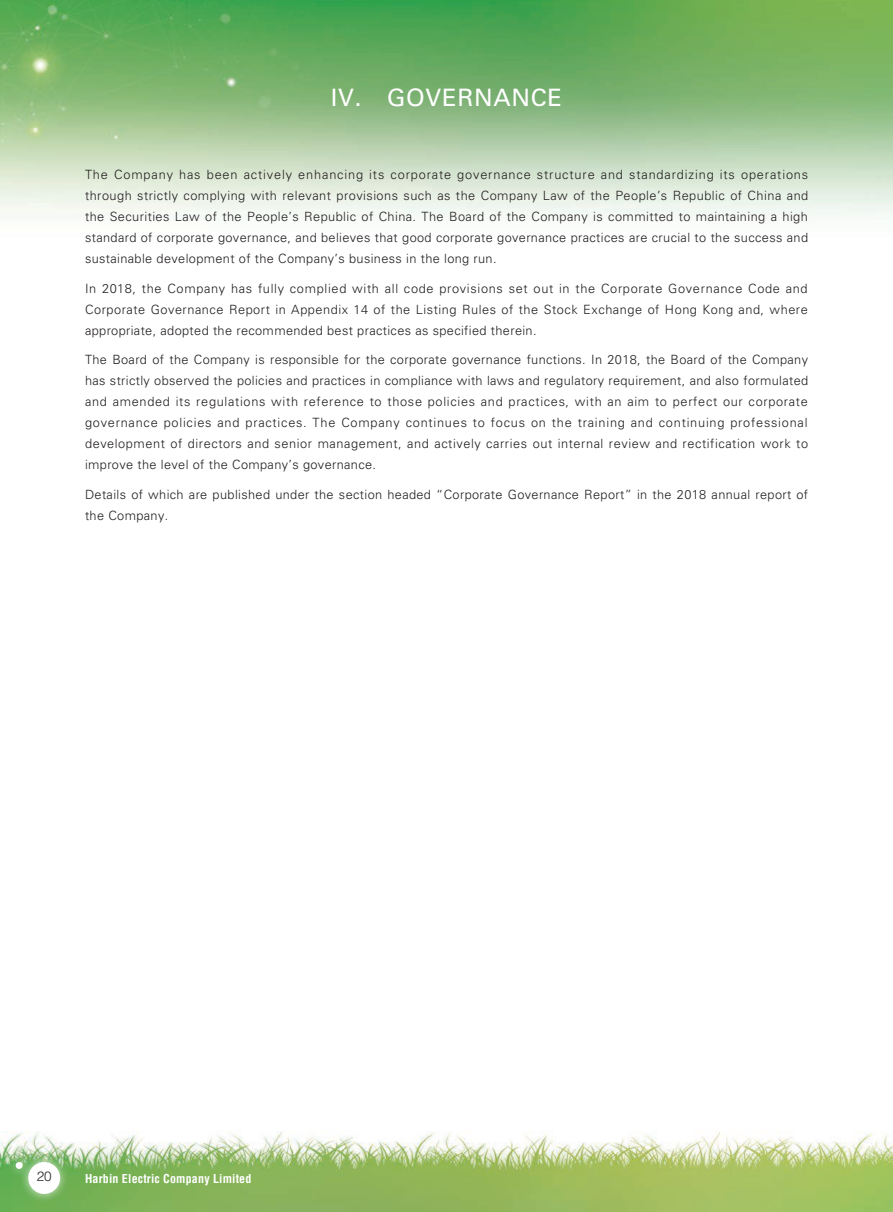
<style>
.page{position:relative;width:893px;height:1212px;background:#fff}
.page>*{position:absolute;margin:0;border:0;box-sizing:border-box;transform-origin:0 0}
.t1{font:24px "Univers LT Std";letter-spacing:.03em;color:#fff}
.t2{font:300 13.5px "Helvetica LT Std";color:#231f20}
.t3{font:300 12.75px/21px "Univers LT Std";letter-spacing:.03em;color:#231f20;text-align:justify}
.t4{font:700 condensed 12px "Helvetica LT Std";letter-spacing:.015em;color:#fff}
</style>
<div class="page">
<img style="left:0;top:0;width:893px;height:1212px">
<div style="left:19px;top:1152px;width:51px;height:51px;background:#fff;opacity:.75"></div>
<div style="left:28px;top:1162px;width:32px;height:32px;background:#fff;border-radius:50%"></div>
<div style="left:7px;top:1153px;width:25px;height:25px;background:#fff;opacity:.75"></div>
<div style="left:16px;top:1162px;width:7px;height:7px;background:#fff;border-radius:50%"></div>
<h1 class="t1" style="left:331px;top:84px;width:233px">IV. GOVERNANCE</h1>
<p class="t3" style="left:85px;top:164px;width:725px">The Company has been actively enhancing its corporate governance structure and standardizing its operations through strictly complying with relevant provisions such as the Company Law of the People’s Republic of China and the Securities Law of the People’s Republic of China. The Board of the Company is committed to maintaining a high standard of corporate governance, and believes that good corporate governance practices are crucial to the success and sustainable development of the Company’s business in the long run.</p>
<p class="t3" style="left:85px;top:278px;width:724px">In 2018, the Company has fully complied with all code provisions set out in the Corporate Governance Code and Corporate Governance Report in Appendix 14 of the Listing Rules of the Stock Exchange of Hong Kong and, where appropriate, adopted the recommended best practices as specified therein.</p>
<p class="t3" style="left:85px;top:349px;width:725px">The Board of the Company is responsible for the corporate governance functions. In 2018, the Board of the Company has strictly observed the policies and practices in compliance with laws and regulatory requirement, and also formulated and amended its regulations with reference to those policies and practices, with an aim to perfect our corporate governance policies and practices. The Company continues to focus on the training and continuing professional development of directors and senior management, and actively carries out internal review and rectification work to improve the level of the Company’s governance.</p>
<p class="t3" style="left:85px;top:484px;width:725px">Details of which are published under the section headed “Corporate Governance Report” in the 2018 annual report of the Company.</p>
<p class="t2" style="left:37px;top:1168px;width:17px">20</p>
<p class="t4" style="left:85px;top:1171px;width:168px">Harbin Electric Company Limited</p>
</div>
